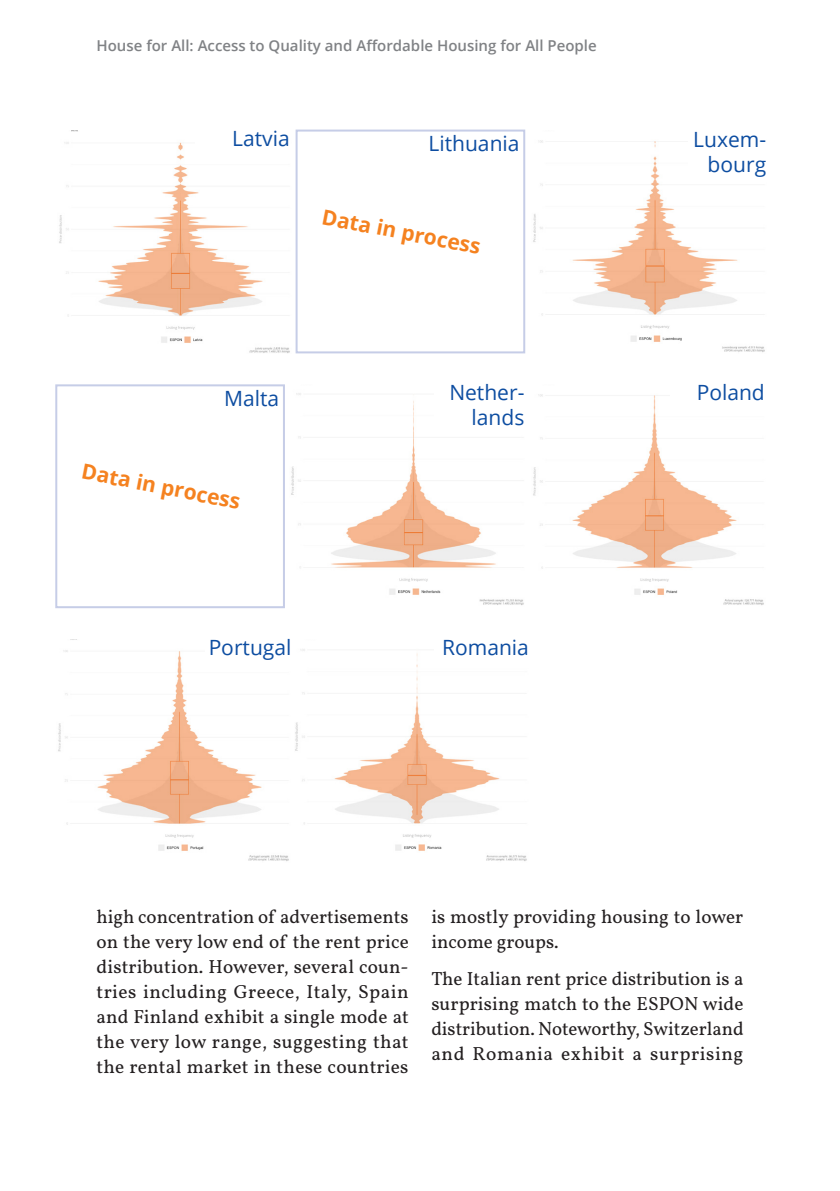
<style>
.page{position:relative;width:840px;height:1191px;background:#fff}
.page>*{position:absolute;margin:0;border:0;box-sizing:border-box;transform-origin:0 0}
._05_Table_heading{font:21px/25px "Open Sans";color:#0d4da1;text-align:right}
._06_Pointers{font:700 21px "Open Sans";color:#f58220}
._04_Body{font:19px/25px "Vollkorn";letter-spacing:.01em;color:#231f20;text-align:justify}
.t1{font:600 15px "Open Sans";color:#808285}
</style>
<div class="page">
<img style="left:295px;top:649px;width:232px;height:212px">
<div style="left:434px;top:639px;width:94px;height:25px;background:#fff"></div>
<img style="left:533px;top:394px;width:231px;height:211px">
<div style="left:670px;top:384px;width:94px;height:26px;background:#fff"></div>
<img style="left:58px;top:639px;width:231px;height:222px">
<div style="left:204px;top:639px;width:87px;height:25px;background:#fff"></div>
<img style="left:291px;top:393px;width:233px;height:212px">
<div style="left:433px;top:384px;width:91px;height:47px;background:#fff"></div>
<div style="left:55px;top:384px;width:230px;height:224px;border:2px solid #c6cde7"></div>
<img style="left:59px;top:130px;width:231px;height:223px">
<div style="left:195px;top:130px;width:94px;height:25px;background:#fff"></div>
<div style="left:295px;top:130px;width:230px;height:223px;border:2px solid #c6cde7"></div>
<img style="left:533px;top:140px;width:232px;height:212px">
<div style="left:688px;top:130px;width:77px;height:54px;background:#fff"></div>
<p class="t1" style="left:96px;top:35px;width:501px">House for All: Access to Quality and Affordable Housing for All People</p>
<p class="_05_Table_heading" style="left:232px;top:125px;width:59px">Latvia</p>
<p class="_05_Table_heading" style="left:428px;top:131px;width:92px">Lithuania</p>
<p class="_06_Pointers" style="left:325px;top:201px;width:163px;rotate:11deg">Data in process</p>
<p class="_05_Table_heading" style="left:224px;top:385px;width:57px">Malta</p>
<p class="_06_Pointers" style="left:85px;top:456px;width:163px;rotate:11deg">Data in process</p>
<p class="_05_Table_heading" style="left:449px;top:380px;width:77px">Nether&shy;lands</p>
<p class="_05_Table_heading" style="left:208px;top:634px;width:84px">Portugal</p>
<p class="_05_Table_heading" style="left:442px;top:634px;width:88px">Romania</p>
<p class="_05_Table_heading" style="left:692px;top:126px;width:74px">Luxem&shy;bourg</p>
<p class="_05_Table_heading" style="left:696px;top:380px;width:70px">Poland</p>
<p class="_04_Body" style="left:96px;top:902px;width:314px">high concentration of advertisements on the very low end of the rent price distribution. However, several coun&shy;tries including Greece, Italy, Spain and Finland exhibit a single mode at the very low range, suggesting that the rental market in these countries</p>
<p class="_04_Body" style="left:431px;top:902px;width:313px">is mostly providing housing to lower income groups.</p>
<p class="_04_Body" style="left:431px;top:965px;width:314px">The Italian rent price distribution is a surprising match to the ESPON wide distribution. Noteworthy, Switzerland and Romania exhibit a surprising</p>
</div>
